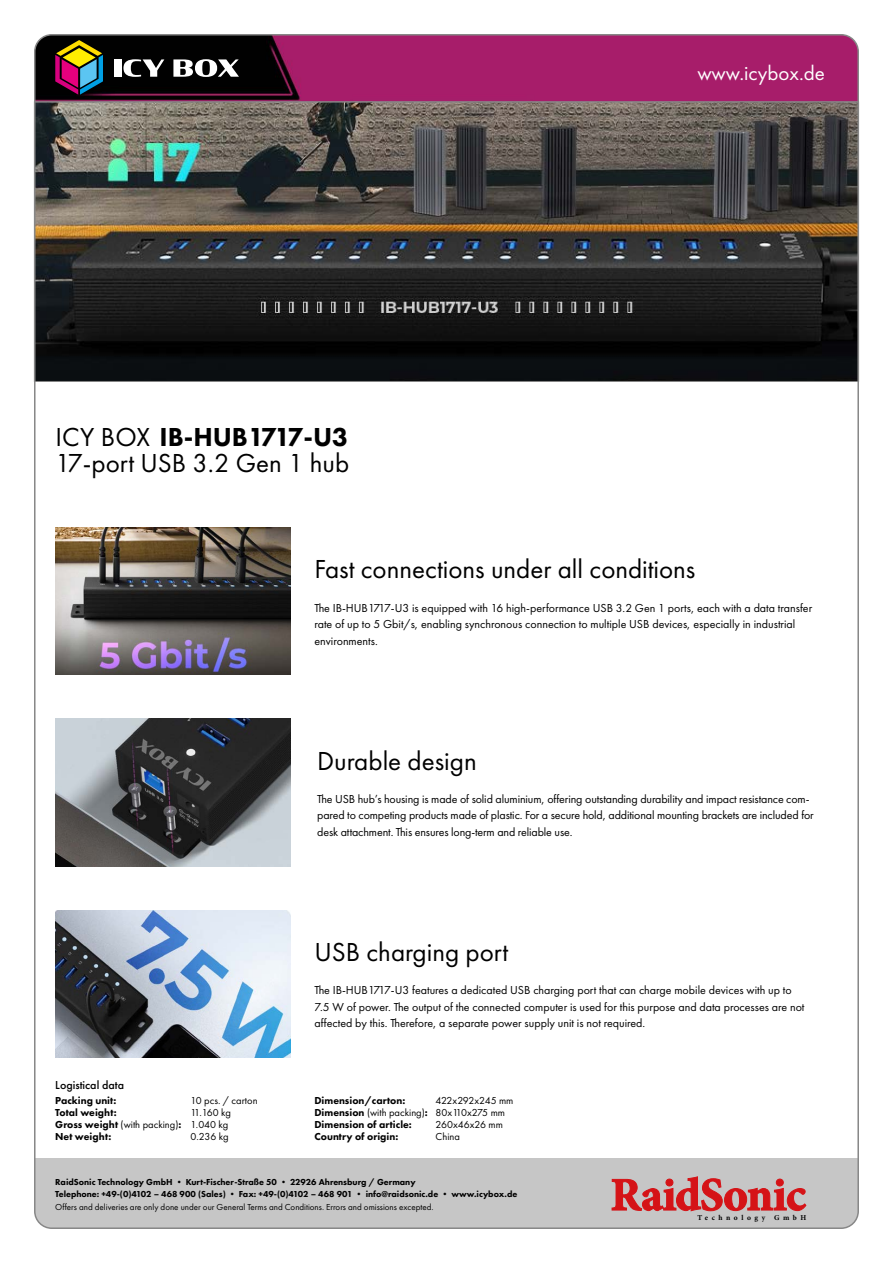
<style>
.page{position:relative;width:893px;height:1263px;background:#fff}
.page>*{position:absolute;margin:0;border:0;box-sizing:border-box;transform-origin:0 0}
.t1{font:27px "Futura PT";color:#000}
.t2{font:800 27px "Futura PT";color:#000}
.t3{font:21px "Futura PT";color:#fff}
.t4{font:12px/16.5px "Futura PT";color:#000}
.t5{font:500 12px "Futura PT";color:#000}
.t6{font:800 10.5px/12px "Futura PT";color:#000}
.t7{font:10.5px/12px "Futura PT";color:#000}
.t8{font:800 9px/12px "Futura PT";color:#000}
.t9{font:9px "Futura PT";color:#000}
.t10{font:700 7.5px "Minion Pro";letter-spacing:.47em;color:#000}
.s1{font-weight:400}
</style>
<div class="page">
<svg style="left:37px;top:102px;width:819px;height:280px;background:#3b3935"></svg>
<img style="left:55px;top:528px;width:236px;height:147px">
<img style="left:55px;top:719px;width:236px;height:147px">
<img style="left:55px;top:910px;width:236px;height:147px">
<div style="left:35px;top:1159px;width:823px;height:69px;background:#c6c6c6"></div>
<svg style="left:612px;top:1176px;width:194px;height:35px"></svg>
<svg style="left:37px;top:37px;width:819px;height:65px;background:#821853"></svg>
<div style="left:114px;top:59px;width:7px;height:18px;background:#fff"></div>
<svg style="left:123px;top:59px;width:41px;height:18px"></svg>
<svg style="left:173px;top:59px;width:66px;height:18px"></svg>
<svg style="left:55px;top:40px;width:48px;height:55px;background:#6b5248"></svg>
<h1 class="t2" style="left:55px;top:420px;width:295px"><span class="s1">ICY BOX</span> IB-HUB1717-U3</h1>
<h1 class="t1" style="left:55px;top:447px;width:295px">17-port USB 3.2 Gen 1 hub</h1>
<h2 class="t3" style="left:697px;top:60px;width:129px">www.icybox.de</h2>
<h1 class="t1" style="left:314px;top:553px;width:382px">Fast connections under all conditions</h1>
<p class="t4" style="left:314px;top:599px;width:499px">The IB-HUB1717-U3 is equipped with 16 high-performance USB 3.2 Gen 1 ports, each with a data transfer rate of up to 5 Gbit/s, enabling synchronous connection to multiple USB devices, especially in industrial environments.</p>
<h1 class="t1" style="left:317px;top:745px;width:161px">Durable design</h1>
<p class="t4" style="left:317px;top:790px;width:498px">The USB hub’s housing is made of solid aluminium, offering outstanding durability and impact resistance com&shy;pared to competing products made of plastic. For a secure hold, additional mounting brackets are included for desk attachment. This ensures long-term and reliable use.</p>
<h1 class="t1" style="left:314px;top:936px;width:195px">USB charging port</h1>
<p class="t4" style="left:314px;top:982px;width:492px">The IB-HUB1717-U3 features a dedicated USB charging port that can charge mobile devices with up to<br>7.5 W of power. The output of the connected computer is used for this purpose and data processes are not affected by this. Therefore, a separate power supply unit is not required.</p>
<p class="t5" style="left:55px;top:1078px;width:70px">Logistical data</p>
<p class="t6" style="left:55px;top:1094px;width:128px">Packing unit:<br>Total weight:<br>Gross weight <span class="s1">(with packing)</span>:<br>Net weight:</p>
<p class="t6" style="left:314px;top:1094px;width:115px">Dimension/carton:<br>Dimension <span class="s1">(with packing)</span>:<br>Dimension of article:<br>Country of origin:</p>
<p class="t8" style="left:55px;top:1175px;width:464px">RaidSonic Technology GmbH • Kurt-Fischer-Straße 50 • 22926 Ahrensburg / Germany<br>Telephone: +49-(0)4102 – 468 900 (Sales) • Fax: +49-(0)4102 – 468 901 • info@raidsonic.de • www.icybox.de</p>
<p class="t9" style="left:55px;top:1202px;width:380px">Offers and deliveries are only done under our General Terms and Conditions. Errors and omissions excepted.</p>
<p class="t7" style="left:190px;top:1094px;width:69px">10 pcs. / carton<br>11.160 kg<br>1.040 kg<br>0.236 kg</p>
<p class="t7" style="left:436px;top:1094px;width:79px">422x292x245 mm<br>80x110x275 mm<br>260x46x26 mm<br>China</p>
<p class="t10" style="left:697px;top:1212px;width:110px">Technology GmbH</p>
</div>
